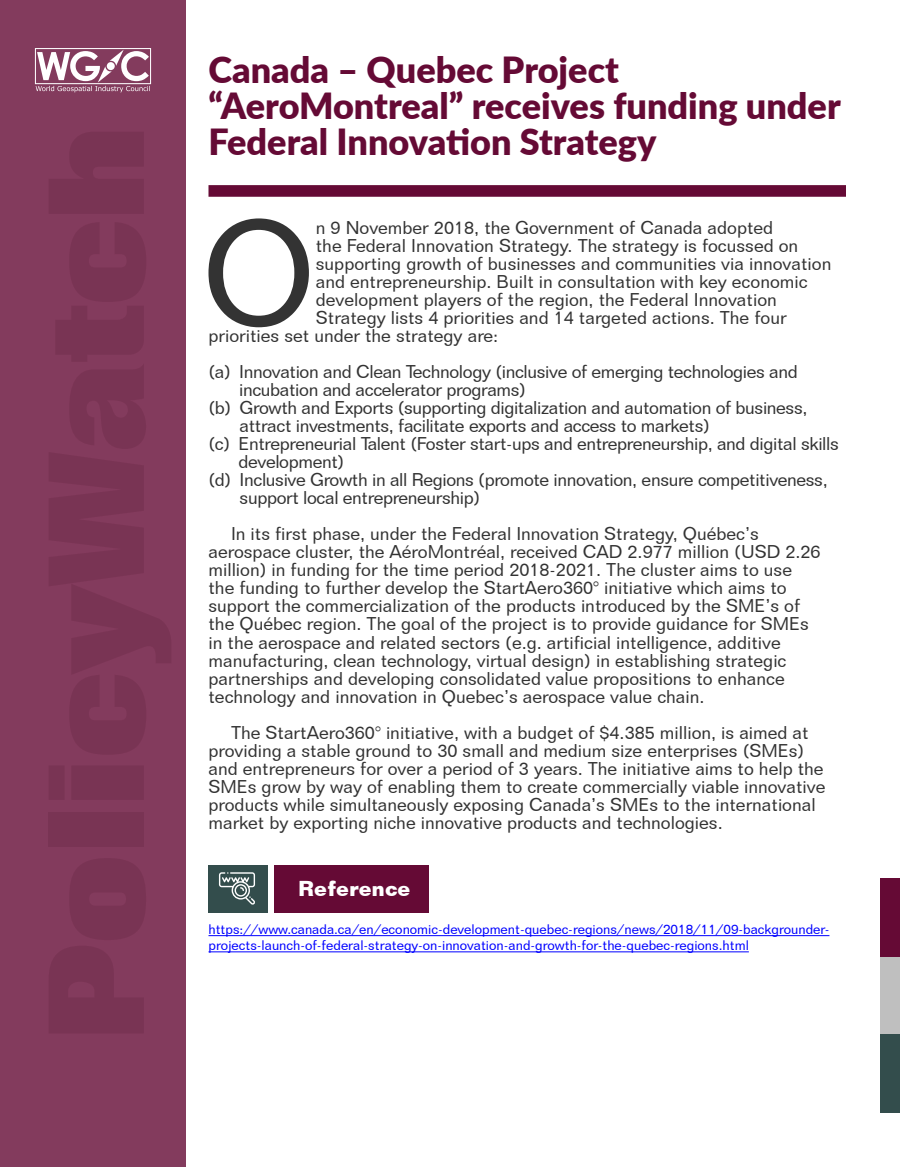
<style>
.page{position:relative;width:900px;height:1167px;background:#fff}
.page>*{position:absolute;margin:0;border:0;box-sizing:border-box;transform-origin:0 0}
.t1{font:144.3px "Folio BT";color:#333}
.t2{font:900 36px/36px "Lato";color:#650a35}
.t3{font:700 21px "Folio BT";color:#fff}
.t4{font:18px/18px "Folio BT";color:#333}
.t5{font:18px "Folio BT";letter-spacing:-.02em;color:#333}
.t6{font:13.5px/16.2px "Folio BT";color:#00f}
</style>
<div class="page">
<div style="left:0;top:0;width:186px;height:1166px;background:#833b5d"></div>
<div style="left:880px;top:956px;width:20px;height:78px;background:#bfbfbf"></div>
<div style="left:880px;top:1034px;width:20px;height:78px;background:#334d4c"></div>
<div style="left:880px;top:877px;width:20px;height:79px;background:#650a35"></div>
<svg style="left:35px;top:48px;width:116px;height:44px"></svg>
<div style="left:208px;top:185px;width:638px;height:12px;background:#650a35"></div>
<div style="left:208px;top:865px;width:60px;height:47px;background:#334d4c"></div>
<div style="left:274px;top:865px;width:155px;height:47px;background:#650a35"></div>
<hr style="left:208px;top:935px;width:621px;height:1px;background:#00f">
<hr style="left:208px;top:951px;width:541px;height:1px;background:#00f">
<svg style="left:219px;top:872px;width:36px;height:32px"></svg>
<h2 class="t2" style="left:208px;top:50px;width:634px">Canada – Quebec Project “AeroMontreal” receives funding under<br>Federal Innovation Strategy</h2>
<h1 class="t1" style="left:202px;top:185px;width:116px">O</h1>
<p class="t4" style="left:316px;top:218px;width:459px">n 9 November 2018, the Government of Canada adopted</p>
<p class="t4" style="left:316px;top:236px;width:484px">the Federal Innovation Strategy. The strategy is focussed on</p>
<p class="t4" style="left:316px;top:254px;width:517px">supporting growth of businesses and communities via innovation</p>
<p class="t4" style="left:316px;top:272px;width:493px">and entrepreneurship. Built in consultation with key economic</p>
<p class="t4" style="left:316px;top:290px;width:463px">development players of the region, the Federal Innovation</p>
<p class="t4" style="left:316px;top:308px;width:472px">Strategy lists 4 priorities and 14 targeted actions. The four</p>
<p class="t4" style="left:209px;top:326px;width:291px">priorities set under the strategy are:</p>
<p class="t5" style="left:209px;top:361px;width:591px">(a) Innovation and Clean Technology (inclusive of emerging technologies and</p>
<p class="t5" style="left:239px;top:379px;width:288px">incubation and accelerator programs)</p>
<p class="t5" style="left:209px;top:397px;width:600px">(b) Growth and Exports (supporting digitalization and automation of business,</p>
<p class="t5" style="left:240px;top:415px;width:472px">attract investments, facilitate exports and access to markets)</p>
<p class="t5" style="left:209px;top:433px;width:632px">(c) Entrepreneurial Talent (Foster start-ups and entrepreneurship, and digital skills</p>
<p class="t5" style="left:238px;top:451px;width:107px">development)</p>
<p class="t5" style="left:209px;top:469px;width:621px">(d) Inclusive Growth in all Regions (promote innovation, ensure competitiveness,</p>
<p class="t5" style="left:240px;top:487px;width:242px">support local entrepreneurship)</p>
<p class="t4" style="left:209px;top:524px;width:614px;text-indent:22px">In its first phase, under the Federal Innovation Strategy, Québec’s aerospace cluster, the AéroMontréal, received CAD 2.977 million (USD 2.26 million) in funding for the time period 2018-2021. The cluster aims to use the funding to further develop the StartAero360° initiative which aims to support the commercialization of the products introduced by the SME’s of the Québec region. The goal of the project is to provide guidance for SMEs in the aerospace and related sectors (e.g. artificial intelligence, additive manufacturing, clean technology, virtual design) in establishing strategic partnerships and developing consolidated value propositions to enhance technology and innovation in Quebec’s aerospace value chain.</p>
<p class="t4" style="left:209px;top:722px;width:618px;text-indent:22px">The StartAero360° initiative, with a budget of $4.385 million, is aimed at providing a stable ground to 30 small and medium size enterprises (SMEs) and entrepreneurs for over a period of 3 years. The initiative aims to help the SMEs grow by way of enabling them to create commercially viable innovative products while simultaneously exposing Canada’s SMEs to the international market by exporting niche innovative products and technologies.</p>
<p class="t3" style="left:298px;top:875px;width:114px">Reference</p>
<p class="t6" style="left:208px;top:921px;width:622px">https://www.canada.ca/en/economic-development-quebec-regions/news/2018/11/09-backgrounder&shy;projects-launch-of-federal-strategy-on-innovation-and-growth-for-the-quebec-regions.html</p>
</div>
